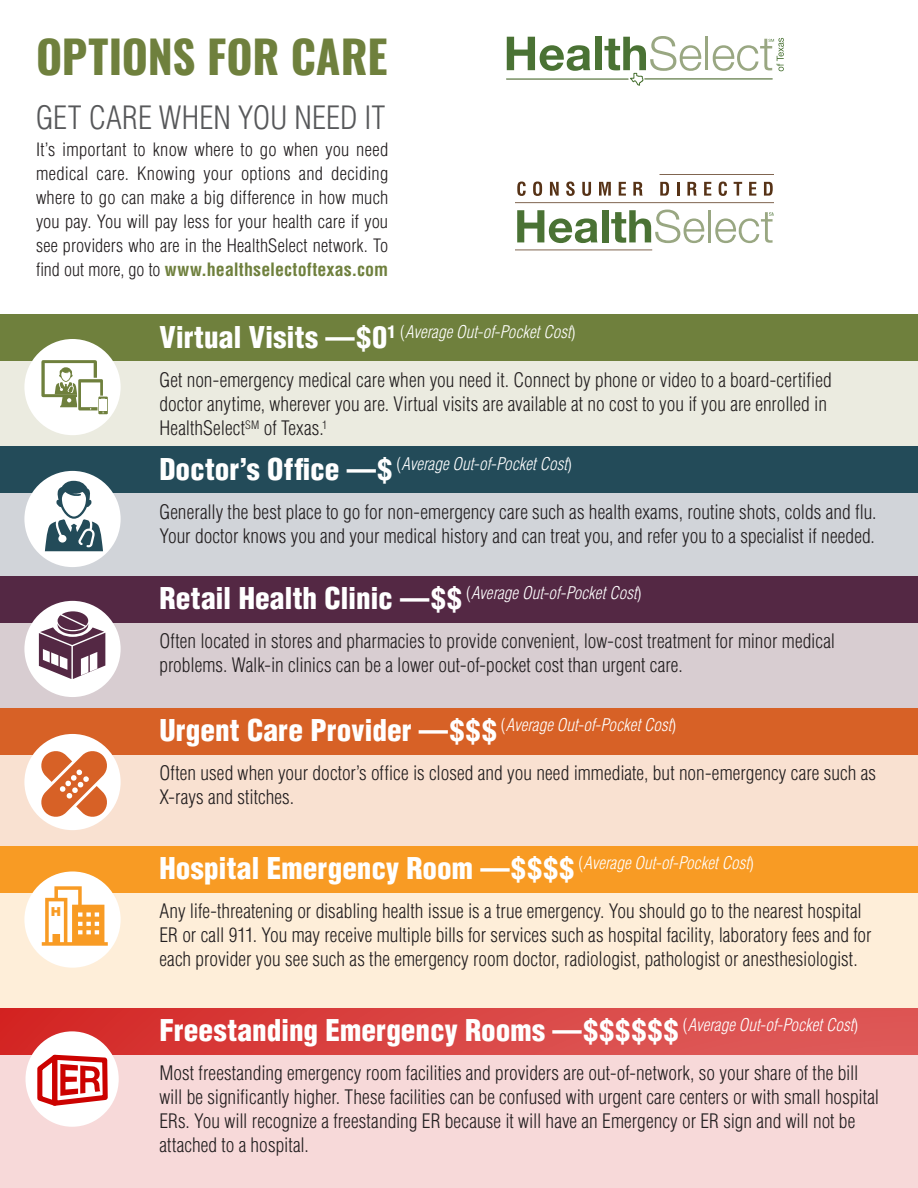
<style>
.page{position:relative;width:918px;height:1188px;background:#fff}
.page>*{position:absolute;margin:0;border:0;box-sizing:border-box;transform-origin:0 0}
.t1{font:700 44.85px "Oswald";letter-spacing:-.005em;color:#6f803d}
.t2{font:300 condensed 31.35px "Helvetica";color:#57585a}
.PageHeader{font:900 condensed 29.25px "Helvetica";color:#fff}
.Paragraph_-_No_Space{font:300 condensed 19.5px/24px "Helvetica";color:#231f20}
.t3{font:300 condensed 18px/24px "Helvetica";letter-spacing:.005em;color:#231f20;text-align:justify}
.PageHeader-2{font:italic 300 condensed 17.1px "Helvetica";letter-spacing:.005em;color:#fff}
.t4{font:900 12.3px "Helvetica";color:#f89b24}
.s1{font-weight:700;color:#6f803d}
.s2{font-weight:900;font-style:normal;font-size:29.25px}
.s3{font-weight:900;font-style:normal}
.s4{font-style:normal}
</style>
<div class="page">
<div style="left:0;top:360px;width:918px;height:85px;background:#ebebe0"></div>
<div style="left:0;top:314px;width:918px;height:46px;background:#6f803d"></div>
<div style="left:24px;top:339px;width:97px;height:96px;background:#fff;border-radius:50%"></div>
<svg style="left:41px;top:360px;width:67px;height:54px"></svg>
<div style="left:0;top:494px;width:918px;height:82px;background:#d1d4d9"></div>
<div style="left:0;top:447px;width:918px;height:46px;background:#234b59"></div>
<div style="left:24px;top:471px;width:97px;height:96px;background:#fff;border-radius:50%"></div>
<svg style="left:45px;top:481px;width:58px;height:70px"></svg>
<div style="left:0;top:622px;width:918px;height:86px;background:#d8cdd1"></div>
<div style="left:0;top:576px;width:918px;height:47px;background:#542844"></div>
<div style="left:24px;top:601px;width:97px;height:96px;background:#fff;border-radius:50%"></div>
<svg style="left:39px;top:611px;width:66px;height:68px"></svg>
<div style="left:0;top:755px;width:918px;height:92px;background:#f9e1d1"></div>
<div style="left:0;top:709px;width:918px;height:46px;background:#d76126"></div>
<div style="left:24px;top:734px;width:97px;height:96px;background:#fff;border-radius:50%"></div>
<svg style="left:41px;top:751px;width:66px;height:66px"></svg>
<div style="left:0;top:893px;width:918px;height:115px;background:#feeed9"></div>
<div style="left:0;top:847px;width:918px;height:46px;background:#f89b24"></div>
<div style="left:24px;top:871px;width:97px;height:97px;background:#fff;border-radius:50%"></div>
<svg style="left:42px;top:886px;width:66px;height:60px"></svg>
<svg style="left:507px;top:37px;width:83px;height:34px"></svg>
<div style="left:595px;top:37px;width:7px;height:33px;background:#4a7234"></div>
<hr style="left:705px;top:37px;width:3px;height:33px;background:#99a782">
<svg style="left:713px;top:38px;width:71px;height:33px"></svg>
<svg style="left:605px;top:36px;width:96px;height:50px"></svg>
<hr style="left:506px;top:79px;width:122px;height:1px;background:#4a7234">
<hr style="left:644px;top:79px;width:129px;height:1px;background:#4a7234">
<svg style="left:515px;top:174px;width:258px;height:76px"></svg>
<div style="left:0;top:1055px;width:918px;height:133px;background:#f7d9d9"></div>
<div style="left:0;top:1008px;width:918px;height:47px;background:linear-gradient(to right,#d42a28,#df5f5d)"></div>
<div style="left:26px;top:1031px;width:93px;height:96px;background:#fff;border-radius:50%"></div>
<svg style="left:37px;top:1054px;width:73px;height:54px"></svg>
<h1 class="t1" style="left:36px;top:33px;width:353px">OPTIONS FOR CARE</h1>
<h2 class="t2" style="left:36px;top:98px;width:351px">GET CARE WHEN YOU NEED IT</h2>
<p class="t3" style="left:36px;top:137px;width:354px">It’s important to know where to go when you need medical care. Knowing your options and deciding where to go can make a big difference in how much you pay. You will pay less for your health care if you see providers who are in the HealthSelect network. To find out more, go to <span class="s1">www.healthselectoftexas.com</span></p>
<p class="PageHeader-2" style="left:159px;top:321px;width:418px"><span class="s2">Virtual Visits —$0</span><span class="s3">1</span> <span class="s4">(</span>Average Out-of-Pocket Cost<span class="s4">)</span></p>
<p class="Paragraph_-_No_Space" style="left:159px;top:368px;width:674px">Get non-emergency medical care when you need it. Connect by phone or video to a board-certified doctor anytime, wherever you are. Virtual visits are available at no cost to you if you are enrolled in<br>HealthSelect<sup>SM</sup> of Texas.<sup>1</sup></p>
<p class="PageHeader-2" style="left:159px;top:453px;width:414px"><span class="s2">Doctor’s Office —$</span> <span class="s4">(</span>Average Out-of-Pocket Cost<span class="s4">)</span></p>
<p class="Paragraph_-_No_Space" style="left:159px;top:500px;width:719px">Generally the best place to go for non-emergency care such as health exams, routine shots, colds and flu.<br>Your doctor knows you and your medical history and can treat you, and refer you to a specialist if needed.</p>
<p class="PageHeader-2" style="left:159px;top:582px;width:484px"><span class="s2">Retail Health Clinic —$$</span> <span class="s4">(</span>Average Out-of-Pocket Cost<span class="s4">)</span></p>
<p class="Paragraph_-_No_Space" style="left:159px;top:629px;width:677px">Often located in stores and pharmacies to provide convenient, low-cost treatment for minor medical problems. Walk-in clinics can be a lower out-of-pocket cost than urgent care.</p>
<p class="t4" style="left:51px;top:904px;width:12px">H</p>
<p class="PageHeader-2" style="left:159px;top:714px;width:518px"><span class="s2">Urgent Care Provider —$$$</span> <span class="s4">(</span>Average Out-of-Pocket Cost<span class="s4">)</span></p>
<p class="Paragraph_-_No_Space" style="left:159px;top:761px;width:718px">Often used when your doctor’s office is closed and you need immediate, but non-emergency care such as<br>X-rays and stitches.</p>
<p class="PageHeader" style="left:159px;top:850px;width:596px">Hospital Emergency Room —$$$$ <sup>(</sup><sup>Average</sup> <sup>Out-of-Pocket</sup> <sup>Cost</sup><sup>)</sup></p>
<p class="Paragraph_-_No_Space" style="left:159px;top:899px;width:714px">Any life-threatening or disabling health issue is a true emergency. You should go to the nearest hospital<br>ER or call 911. You may receive multiple bills for services such as hospital facility, laboratory fees and for each provider you see such as the emergency room doctor, radiologist, pathologist or anesthesiologist.</p>
<p class="PageHeader" style="left:159px;top:1012px;width:700px">Freestanding Emergency Rooms —$$$$$$ <sup>(</sup><sup>Average</sup> <sup>Out-of-Pocket</sup> <sup>Cost</sup><sup>)</sup></p>
<p class="Paragraph_-_No_Space" style="left:159px;top:1061px;width:721px">Most freestanding emergency room facilities and providers are out-of-network, so your share of the bill will be significantly higher. These facilities can be confused with urgent care centers or with small hospital ERs. You will recognize a freestanding ER because it will have an Emergency or ER sign and will not be attached to a hospital.</p>
</div>
